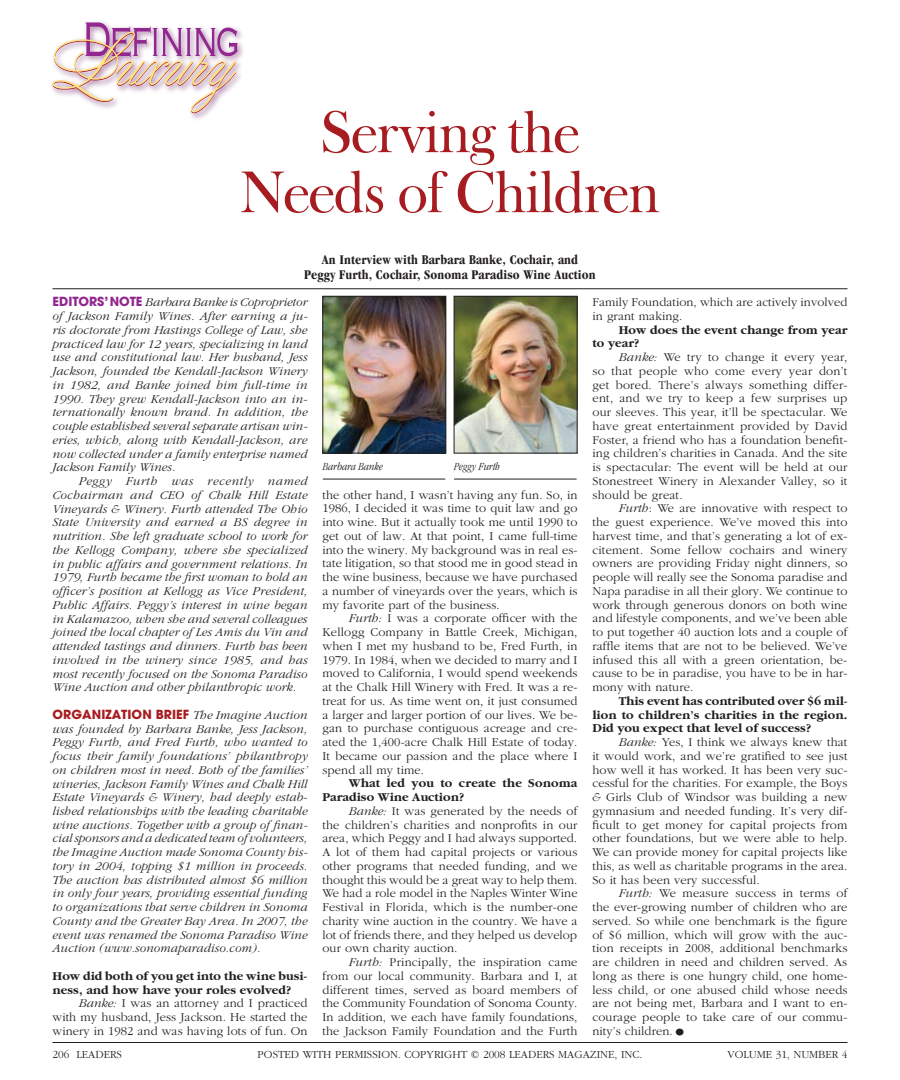
<style>
.page{position:relative;width:900px;height:1080px;background:#fff}
.page>*{position:absolute;margin:0;border:0;box-sizing:border-box;transform-origin:0 0}
.t1{font:60px/60px "Frys Baskerville BT";letter-spacing:-.04em;color:#a71c20;text-align:center}
.t2{font:700 condensed 13.75px/15px "Garamond";letter-spacing:.01em;color:#231f20;text-align:center}
.t3{font:300 12.5px/13.8px "Garamond";letter-spacing:.01em;color:#231f20;text-align:justify}
.t4{font:italic 300 12.5px/13.8px "Garamond";letter-spacing:.01em;color:#231f20;text-align:justify}
.t5{font:700 12.5px/13.8px "Garamond";letter-spacing:.01em;color:#231f20}
.t6{font:700 12.5px "Avant Garde";letter-spacing:.01em;color:#a71c20}
.t7{font:300 11.25px "Garamond";color:#231f20}
.t8{font:italic 300 condensed 11.25px "Garamond";color:#231f20}
.s1{font-family:"Avant Garde";font-weight:700;font-style:normal;color:#91278f}
.s2{font-family:"Garamond";font-weight:300;font-style:italic;color:#231f20}
.s3{font-style:italic}
.s4{font-size:22.5px}
</style>
<div class="page">
<img style="left:52px;top:21px;width:191px;height:98px">
<svg style="left:53px;top:22px;width:185px;height:91px"></svg>
<hr style="left:52px;top:288px;width:796px;height:1px;background:#231f20">
<img style="left:324px;top:298px;width:120px;height:153px">
<div style="left:322px;top:296px;width:124px;height:157px;border:1px solid #231f20"></div>
<hr style="left:323px;top:479px;width:122px;height:1px;background:#231f20">
<img style="left:456px;top:298px;width:119px;height:153px">
<div style="left:454px;top:296px;width:123px;height:157px;border:1px solid #231f20"></div>
<hr style="left:454px;top:479px;width:123px;height:1px;background:#231f20">
<hr style="left:52px;top:1042px;width:796px;height:1px;background:#231f20">
<h1 class="t1" style="left:239px;top:100px;width:423px">Serving the<br>Needs of Children</h1>
<p class="t2" style="left:304px;top:252px;width:293px">An Interview with Barbara Banke, Cochair, and<br>Peggy Furth, Cochair, Sonoma Paradiso Wine Auction</p>
<p class="t4" style="left:52px;top:296px;width:257px"><span class="s1">EDITORS’ NOTE</span> Barbara Banke is Coproprietor of Jackson Family Wines. After earning a ju&shy;ris doctorate from Hastings College of Law, she practiced law for 12 years, specializing in land use and constitutional law. Her husband, Jess Jackson, founded the Kendall-Jackson Winery in 1982, and Banke joined him full-time in 1990. They grew Kendall-Jackson into an in&shy;ternationally known brand. In addition, the couple established several separate artisan win&shy;eries, which, along with Kendall-Jackson, are now collected under a family enterprise named Jackson Family Wines.</p>
<p class="t4" style="left:52px;top:474px;width:257px;text-indent:26px">Peggy Furth was recently named Cochairman and CEO of Chalk Hill Estate Vineyards &amp; Winery. Furth attended The Ohio State University and earned a BS degree in nutrition. She left graduate school to work for the Kellogg Company, where she specialized in public affairs and government relations. In 1979, Furth became the first woman to hold an officer’s position at Kellogg as Vice President, Public Affairs. Peggy’s interest in wine began in Kalamazoo, when she and several colleagues joined the local chapter of Les Amis du Vin and attended tastings and dinners. Furth has been involved in the winery since 1985, and has most recently focused on the Sonoma Paradiso Wine Auction and other philanthropic work.</p>
<p class="t6" style="left:52px;top:706px;width:256px">ORGANIZATION BRIEF <span class="s2">The Imagine Auction</span></p>
<p class="t4" style="left:52px;top:722px;width:257px">was founded by Barbara Banke, Jess Jackson, Peggy Furth, and Fred Furth, who wanted to focus their family foundations’ philanthropy on children most in need. Both of the families’ wineries, Jackson Family Wines and Chalk Hill Estate Vineyards &amp; Winery, had deeply estab&shy;lished relationships with the leading charitable wine auctions. Together with a group of finan&shy;cial sponsors and a dedicated team of volunteers, the Imagine Auction made Sonoma County his&shy;tory in 2004, topping $1 million in proceeds.<br>The auction has distributed almost $6 million in only four years, providing essential funding to organizations that serve children in Sonoma County and the Greater Bay Area. In 2007, the event was renamed the Sonoma Paradiso Wine Auction (www. sonomaparadiso.com).</p>
<p class="t5" style="left:52px;top:969px;width:256px">How did both of you get into the wine busi&shy;ness, and how have your roles evolved?</p>
<p class="t3" style="left:52px;top:997px;width:257px;text-indent:26px"><span class="s3">Banke:</span> i was an attorney and i practiced with my husband, Jess Jackson. he started the winery in 1982 and was having lots of fun. on</p>
<p class="t8" style="left:323px;top:460px;width:61px">Barbara Banke</p>
<p class="t8" style="left:454px;top:460px;width:47px">Peggy Furth</p>
<p class="t3" style="left:322px;top:488px;width:257px">the other hand, i wasn’t having any fun. so, in 1986, i decided it was time to quit law and go into wine. but it actually took me until 1990 to get out of law. at that point, i came full-time into the winery. my background was in real es&shy;tate litigation, so that stood me in good stead in the wine business, because we have purchased a number of vineyards over the years, which is my favorite part of the business.</p>
<p class="t3" style="left:322px;top:612px;width:257px;text-indent:26px"><span class="s3">Furth:</span> i was a corporate officer with the Kellogg company in battle creek, michigan, when i met my husband to be, Fred Furth, in 1979. in 1984, when we decided to marry and i moved to california, i would spend weekends at the chalk hill winery with Fred. it was a re&shy;treat for us. as time went on, it just consumed a larger and larger portion of our lives. we be&shy;gan to purchase contiguous acreage and cre&shy;ated the 1,400-acre chalk hill estate of today. it became our passion and the place where i spend all my time.</p>
<p class="t5" style="left:322px;top:777px;width:256px;text-indent:26px">What led you to create the Sonoma<br>Paradiso Wine Auction?</p>
<p class="t3" style="left:322px;top:804px;width:257px;text-indent:26px"><span class="s3">Banke:</span> it was generated by the needs of the children’s charities and nonprofits in our area, which peggy and i had always supported. a lot of them had capital projects or various other programs that needed funding, and we thought this would be a great way to help them. we had a role model in the naples winter wine Festival in Florida, which is the number-one charity wine auction in the country. we have a lot of friends there, and they helped us develop our own charity auction.</p>
<p class="t3" style="left:322px;top:956px;width:257px;text-indent:26px"><span class="s3">Furth:</span> principally, the inspiration came from our local community. barbara and i, at different times, served as board members of the community Foundation of sonoma county. in addition, we each have family foundations, the Jackson Family Foundation and the Furth</p>
<p class="t3" style="left:592px;top:296px;width:256px">Family Foundation, which are actively involved in grant making.</p>
<p class="t5" style="left:592px;top:323px;width:257px;text-indent:26px">How does the event change from year to year?</p>
<p class="t3" style="left:592px;top:351px;width:257px;text-indent:26px"><span class="s3">Banke:</span> we try to change it every year, so that people who come every year don’t get bored. there’s always something differ&shy;ent, and we try to keep a few surprises up our sleeves. this year, it’ll be spectacular. we have great entertainment provided by david Foster, a friend who has a foundation benefit&shy;ing children’s charities in canada. and the site is spectacular: the event will be held at our stonestreet winery in alexander valley, so it should be great.</p>
<p class="t3" style="left:592px;top:502px;width:257px;text-indent:26px"><span class="s3">Furth</span>: we are innovative with respect to the guest experience. we’ve moved this into harvest time, and that’s generating a lot of ex&shy;citement. some fellow cochairs and winery owners are providing Friday night dinners, so people will really see the sonoma paradise and napa paradise in all their glory. we continue to work through generous donors on both wine and lifestyle components, and we’ve been able to put together 40 auction lots and a couple of raffle items that are not to be believed. we’ve infused this all with a green orientation, be&shy;cause to be in paradise, you have to be in har&shy;mony with nature.</p>
<p class="t5" style="left:592px;top:694px;width:257px;text-align:justify;text-indent:26px">This event has contributed over $6 mil&shy;lion to children’s charities in the region.<br>Did you expect that level of success?</p>
<p class="t3" style="left:592px;top:736px;width:257px;text-indent:26px"><span class="s3">Banke:</span> yes, i think we always knew that it would work, and we’re gratified to see just how well it has worked. it has been very suc&shy;cessful for the charities. For example, the boys <span class="s3">&amp;</span> girls club of windsor was building a new gymnasium and needed funding. it’s very dif&shy;ficult to get money for capital projects from other foundations, but we were able to help. we can provide money for capital projects like this, as well as charitable programs in the area. so it has been very successful.</p>
<p class="t3" style="left:592px;top:887px;width:257px;text-indent:26px"><span class="s3">Furth:</span> we measure success in terms of the ever-growing number of children who are served. so while one benchmark is the figure of $6 million, which will grow with the auc&shy;tion receipts in 2008, additional benchmarks are children in need and children served. as long as there is one hungry child, one home&shy;less child, or one abused child whose needs are not being met, barbara and i want to en&shy;courage people to take care of our commu&shy;nity’s children.<span class="s4">•</span></p>
<p class="t7" style="left:52px;top:1048px;width:71px">206 Leaders</p>
<p class="t7" style="left:258px;top:1048px;width:386px">posted with permission. copyright © 2008 leaders magazine, inc.</p>
<p class="t7" style="left:728px;top:1048px;width:121px">volume 31, number 4</p>
</div>
